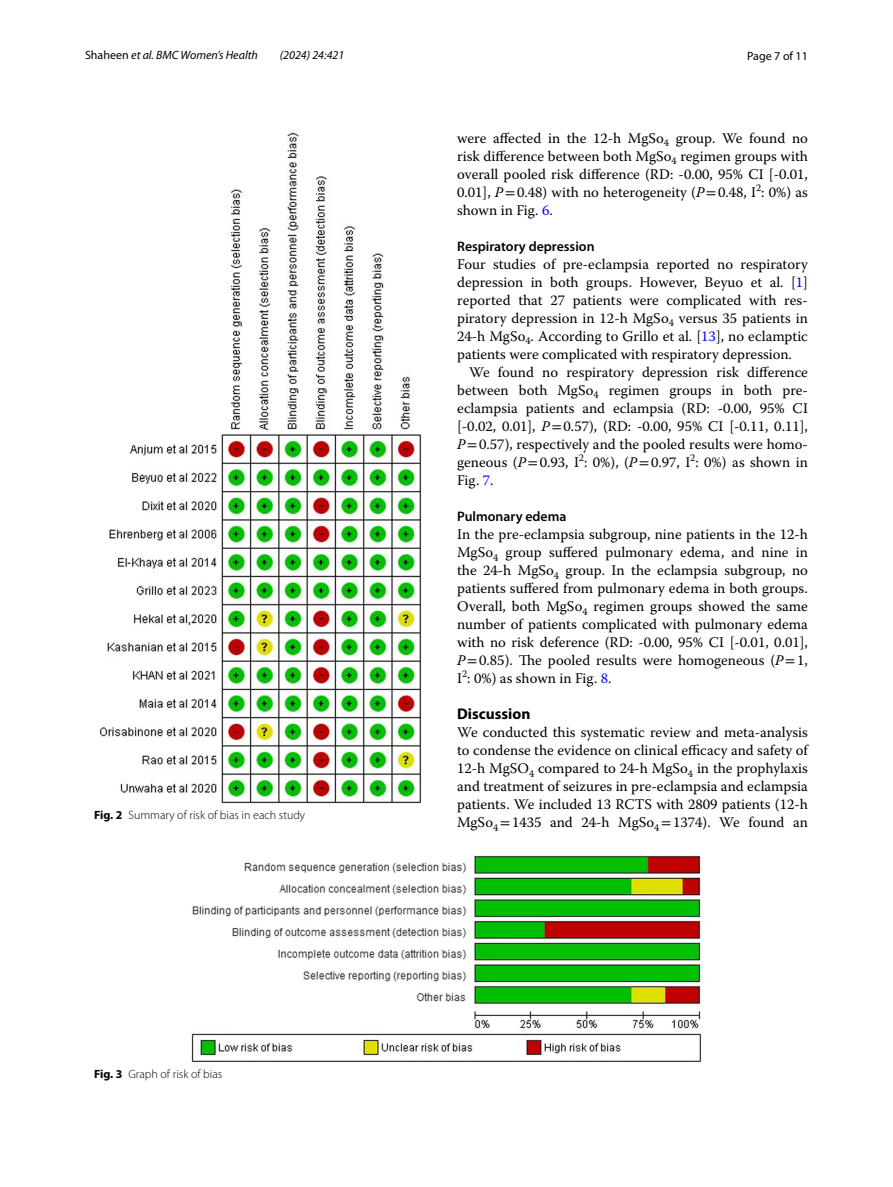
<style>
.page{position:relative;width:893px;height:1187px;background:#fff}
.page>*{position:absolute;margin:0;border:0;box-sizing:border-box;transform-origin:0 0}
.t1{font:700 15.45px "Myriad Pro";color:#000}
.t2{font:14.7px/18px "Warnock Pro";color:#000;text-align:justify}
.t3{font:600 13.8px "Myriad Pro";color:#000}
.t4{font:300 12px "Myriad Pro";color:#000}
.t5{font:italic 12px "Myriad Pro";color:#000}
.t6{font:12px "Myriad Pro";color:#000}
.s1{font-style:normal}
.s2{font-weight:700}
.s3{font-style:italic}
.s4{font-family:"STIX"}
.s5{color:#00f}
</style>
<div class="page">
<img style="left:100px;top:133px;width:321px;height:670px">
<img style="left:191px;top:855px;width:511px;height:207px">
<p class="t5" style="left:85px;top:48px;width:174px"><span class="s1">Shaheen</span> et al. BMC Women’s Health</p>
<p class="t5" style="left:280px;top:48px;width:66px">(2024) 24:421</p>
<p class="t6" style="left:747px;top:48px;width:62px">Page 7 of 11</p>
<p class="t4" style="left:94px;top:808px;width:213px"><span class="s2">Fig. 2</span> Summary of risk of bias in each study</p>
<p class="t4" style="left:94px;top:1067px;width:130px"><span class="s2">Fig. 3</span> Graph of risk of bias</p>
<p class="t2" style="left:457px;top:128px;width:352px">were affected in the 12-h MgSo<sub>4</sub> group. We found no risk difference between both MgSo<sub>4</sub> regimen groups with overall pooled risk difference (RD: -0.00, 95% CI [-0.01, 0.01], <span class="s3">P</span><span class="s4">=</span>0.48) with no heterogeneity (<span class="s3">P</span><span class="s4">=</span>0.48, I<sup>2</sup>: 0%) as shown in Fig. <span class="s5">6</span>.</p>
<p class="t3" style="left:457px;top:237px;width:139px">Respiratory depression</p>
<p class="t2" style="left:457px;top:254px;width:352px">Four studies of pre-eclampsia reported no respiratory depression in both groups. However, Beyuo et al. [<span class="s5">1</span>] reported that 27 patients were complicated with res&shy;piratory depression in 12-h MgSo<sub>4</sub> versus 35 patients in 24-h MgSo<sub>4</sub>. According to Grillo et al. [<span class="s5">13</span>], no eclamptic patients were complicated with respiratory depression.</p>
<p class="t2" style="left:457px;top:362px;width:352px;text-indent:12px">We found no respiratory depression risk difference between both MgSo<sub>4</sub> regimen groups in both pre&shy;eclampsia patients and eclampsia (RD: -0.00, 95% CI [-0.02, 0.01], <span class="s3">P</span><span class="s4">=</span>0.57), (RD: -0.00, 95% CI [-0.11, 0.11], <span class="s3">P</span><span class="s4">=</span>0.57), respectively and the pooled results were homo&shy;geneous (<span class="s3">P</span><span class="s4">=</span>0.93, I<sup>2</sup>: 0%), (<span class="s3">P</span><span class="s4">=</span>0.97, I<sup>2</sup>: 0%) as shown in Fig. <span class="s5">7</span>.</p>
<p class="t3" style="left:457px;top:507px;width:111px">Pulmonary edema</p>
<p class="t2" style="left:457px;top:524px;width:352px">In the pre-eclampsia subgroup, nine patients in the 12-h MgSo<sub>4</sub> group suffered pulmonary edema, and nine in the 24-h MgSo<sub>4</sub> group. In the eclampsia subgroup, no patients suffered from pulmonary edema in both groups.<br>Overall, both MgSo<sub>4</sub> regimen groups showed the same number of patients complicated with pulmonary edema with no risk deference (RD: -0.00, 95% CI [-0.01, 0.01], <span class="s3">P</span><span class="s4">=</span>0.85). The pooled results were homogeneous (<span class="s3">P</span><span class="s4">=</span>1, I<sup>2</sup>: 0%) as shown in Fig. <span class="s5">8</span>.</p>
<p class="t1" style="left:457px;top:703px;width:75px">Discussion</p>
<p class="t2" style="left:457px;top:722px;width:352px">We conducted this systematic review and meta-analysis to condense the evidence on clinical efficacy and safety of 12-h MgSO<sub>4</sub> compared to 24-h MgSo<sub>4</sub> in the prophylaxis and treatment of seizures in pre-eclampsia and eclampsia patients. We included 13 RCTS with 2809 patients (12-h MgSo<sub>4</sub> <span class="s4">=</span>1435 and 24-h MgSo<sub>4</sub> <span class="s4">=</span>1374). We found an</p>
</div>
